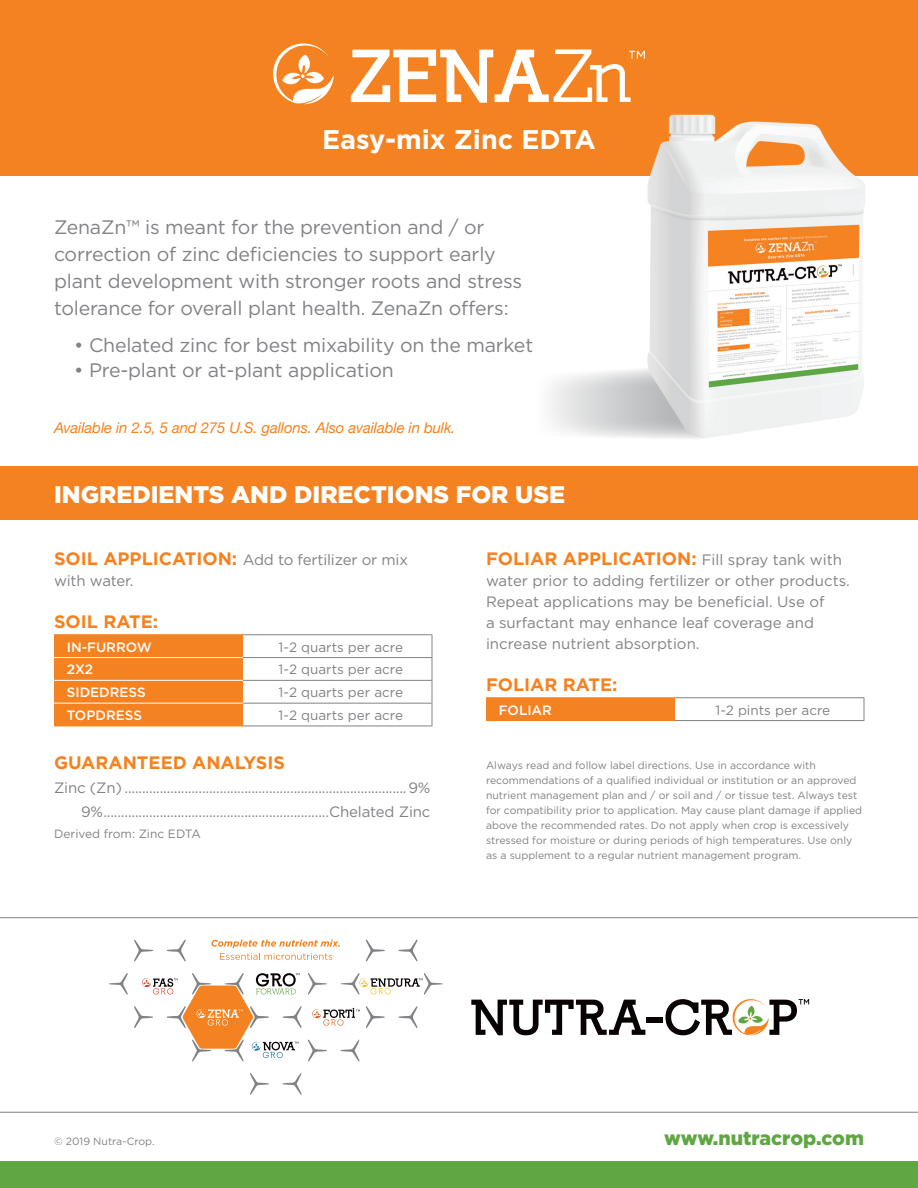
<style>
.page{position:relative;width:918px;height:1188px;background:#fff}
.page>*{position:absolute;margin:0;border:0;box-sizing:border-box;transform-origin:0 0}
.t1{font:700 27px "Gotham";color:#fff}
.t2{font:900 24px "Gotham";color:#fff}
.t3{font:19.5px/27px "Gotham";letter-spacing:-.01em;color:#808285}
.t4{font:900 19.5px "Gotham";color:#60a744}
.t5{font:700 18px "Gotham";color:#f58220}
.t6{font:15px/21px "Gotham";color:#808285}
.t7{font:italic 15px "Helvetica Neue";letter-spacing:-.01em;color:#f58220}
.t8{font:13.5px "Gotham";color:#808285}
.t9{font:500 13.5px "Gotham";color:#fff}
.t10{font:12px "Gotham";color:#808285}
.t11{font:10.5px/15px "Gotham";color:#808285}
.s1{font-weight:700;font-size:18px;color:#f58220}
.s2{font-weight:400;font-size:15px;color:#808285}
</style>
<div class="page">
<div style="left:0;top:0;width:918px;height:176px;background:#f58220"></div>
<svg style="left:549px;top:370px;width:87px;height:67px"></svg>
<img style="left:636px;top:114px;width:229px;height:325px">
<svg style="left:351px;top:49px;width:294px;height:54px"></svg>
<svg style="left:273px;top:43px;width:61px;height:61px"></svg>
<div style="left:0;top:1161px;width:918px;height:27px;background:#60a744"></div>
<hr style="left:0;top:1112px;width:918px;height:1px;background:#808285">
<div style="left:0;top:466px;width:918px;height:54px;background:#f58220"></div>
<div style="left:54px;top:635px;width:189px;height:91px;background:#f58220"></div>
<hr style="left:243px;top:634px;width:189px;height:1px;background:#808285">
<hr style="left:243px;top:657px;width:189px;height:1px;background:#808285">
<hr style="left:243px;top:680px;width:189px;height:1px;background:#808285">
<hr style="left:243px;top:703px;width:189px;height:1px;background:#808285">
<svg style="left:432px;top:635px;width:1px;height:91px"></svg>
<hr style="left:243px;top:726px;width:189px;height:1px;background:#808285">
<hr style="left:54px;top:657px;width:189px;height:1px;background:#fff">
<hr style="left:54px;top:680px;width:189px;height:1px;background:#fff">
<hr style="left:54px;top:703px;width:189px;height:1px;background:#fff">
<hr style="left:54px;top:634px;width:189px;height:1px;background:#f58220">
<hr style="left:54px;top:726px;width:189px;height:1px;background:#f58220">
<div style="left:486px;top:698px;width:189px;height:23px;background:#f58220"></div>
<hr style="left:675px;top:697px;width:189px;height:1px;background:#808285">
<svg style="left:864px;top:698px;width:1px;height:22px"></svg>
<hr style="left:675px;top:720px;width:189px;height:1px;background:#808285">
<hr style="left:486px;top:697px;width:189px;height:1px;background:#f58220">
<hr style="left:0;top:917px;width:918px;height:1px;background:#808285">
<svg style="left:211px;top:940px;width:129px;height:20px"></svg>
<svg style="left:471px;top:1000px;width:174px;height:35px"></svg>
<div style="left:646px;top:1018px;width:16px;height:5px;background:#080302"></div>
<svg style="left:665px;top:999px;width:144px;height:36px"></svg>
<svg style="left:109px;top:973px;width:19px;height:22px"></svg>
<svg style="left:399px;top:939px;width:19px;height:22px"></svg>
<svg style="left:167px;top:939px;width:19px;height:22px"></svg>
<svg style="left:366px;top:939px;width:19px;height:22px"></svg>
<svg style="left:134px;top:940px;width:19px;height:22px"></svg>
<svg style="left:250px;top:1073px;width:19px;height:22px"></svg>
<svg style="left:282px;top:1073px;width:20px;height:22px"></svg>
<svg style="left:134px;top:973px;width:309px;height:89px"></svg>
<p class="t1" style="left:322px;top:122px;width:275px">Easy-mix Zinc EDTA</p>
<p class="t3" style="left:54px;top:213px;width:470px">ZenaZn™ is meant for the prevention and / or correction of zinc deficiencies to support early plant development with stronger roots and stress tolerance for overall plant health. ZenaZn offers:</p>
<p class="t3" style="left:74px;top:331px;width:460px">• Chelated zinc for best mixability on the market</p>
<p class="t3" style="left:74px;top:356px;width:321px">• Pre-plant or at-plant application</p>
<p class="t7" style="left:54px;top:417px;width:403px">Available in 2.5, 5 and 275 U.S. gallons. Also available in bulk.</p>
<p class="t2" style="left:54px;top:478px;width:513px">INGREDIENTS AND DIRECTIONS FOR USE</p>
<p class="t6" style="left:54px;top:549px;width:356px"><span class="s1">SOIL APPLICATION:</span> Add to fertilizer or mix with water.</p>
<p class="t5" style="left:54px;top:610px;width:106px">SOIL RATE:</p>
<p class="t9" style="left:67px;top:638px;width:87px">IN-FURROW</p>
<p class="t8" style="left:279px;top:638px;width:126px">1-2 quarts per acre</p>
<p class="t9" style="left:67px;top:661px;width:28px">2X2</p>
<p class="t8" style="left:279px;top:661px;width:126px">1-2 quarts per acre</p>
<p class="t9" style="left:67px;top:684px;width:81px">SIDEDRESS</p>
<p class="t8" style="left:279px;top:684px;width:126px">1-2 quarts per acre</p>
<p class="t9" style="left:67px;top:706px;width:77px">TOPDRESS</p>
<p class="t8" style="left:279px;top:707px;width:126px">1-2 quarts per acre</p>
<p class="t5" style="left:54px;top:751px;width:233px">GUARANTEED ANALYSIS</p>
<p class="t6" style="left:54px;top:777px;width:378px">Zinc (Zn) ................................................................................9%</p>
<p class="t6" style="left:81px;top:801px;width:351px">9%................................................................Chelated Zinc</p>
<p class="t10" style="left:54px;top:827px;width:148px">Derived from: Zinc EDTA</p>
<p class="t5" style="left:486px;top:547px;width:358px">FOLIAR APPLICATION: <span class="s2">Fill spray tank with</span></p>
<p class="t6" style="left:486px;top:570px;width:365px">water prior to adding fertilizer or other products.<br>Repeat applications may be beneficial. Use of<br>a surfactant may enhance leaf coverage and increase nutrient absorption.</p>
<p class="t5" style="left:486px;top:673px;width:133px">FOLIAR RATE:</p>
<p class="t9" style="left:499px;top:701px;width:55px">FOLIAR</p>
<p class="t8" style="left:716px;top:701px;width:116px">1-2 pints per acre</p>
<p class="t11" style="left:486px;top:758px;width:378px">Always read and follow label directions. Use in accordance with recommendations of a qualified individual or institution or an approved nutrient management plan and / or soil and / or tissue test. Always test for compatibility prior to application. May cause plant damage if applied above the recommended rates. Do not apply when crop is excessively stressed for moisture or during periods of high temperatures. Use only as a supplement to a regular nutrient management program.</p>
<p class="t11" style="left:54px;top:1133px;width:102px">© 2019 Nutra-Crop.</p>
<p class="t4" style="left:664px;top:1124px;width:201px">www.nutracrop.com</p>
</div>
